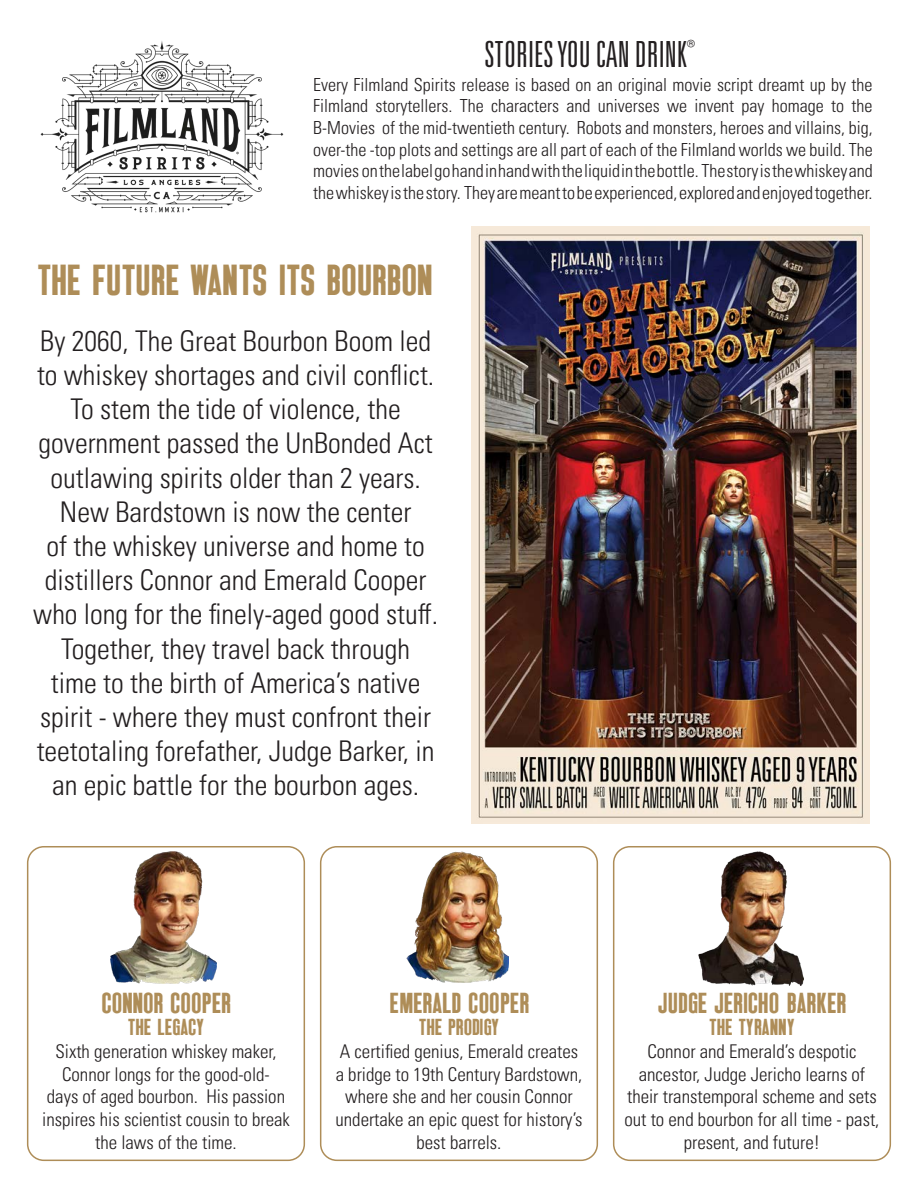
<style>
.page{position:relative;width:918px;height:1188px;background:#fff}
.page>*{position:absolute;margin:0;border:0;box-sizing:border-box;transform-origin:0 0}
.t1{font:40.5px "Ingomar JNL";letter-spacing:-.01em;color:#ae8d58}
.t2{font:36px "Univers LT Pro Light Ult Cond";color:#231f20}
.t3{font:300 condensed 28.5px/34.2px "Univers LT Pro";color:#231f20;text-align:center}
.t4{font:27px "Ingomar JNL";letter-spacing:-.01em;color:#ae8d58}
.t5{font:21.6px "Ingomar JNL";color:#ae8d58}
.t6{font:300 condensed 18.9px/22.6px "Univers LT Pro";color:#231f20;text-align:center}
.t7{font:300 condensed 18px/21.6px "Univers LT Pro";color:#231f20;text-align:justify}
</style>
<div class="page">
<img style="left:40px;top:41px;width:244px;height:172px">
<div style="left:27px;top:846px;width:278px;height:315px;border:2px solid #ae8d58;border-radius:16px"></div>
<div style="left:613px;top:846px;width:278px;height:315px;border:2px solid #ae8d58;border-radius:16px"></div>
<div style="left:320px;top:846px;width:278px;height:315px;border:2px solid #ae8d58;border-radius:16px"></div>
<img style="left:110px;top:851px;width:107px;height:132px">
<img style="left:406px;top:851px;width:102px;height:131px">
<img style="left:698px;top:852px;width:106px;height:133px">
<img style="left:471px;top:226px;width:398px;height:597px">
<p class="t2" style="left:485px;top:33px;width:212px">STORIES YOU CAN DRINK<sup>®</sup></p>
<p class="t7" style="left:313px;top:73px;width:561px">Every Filmland Spirits release is based on an original movie script dreamt up by the</p>
<p class="t7" style="left:313px;top:94px;width:561px">Filmland storytellers. The characters and universes we invent pay homage to the</p>
<p class="t7" style="left:313px;top:116px;width:561px">B-Movies of the mid-twentieth century. Robots and monsters, heroes and villains, big, over-the -top plots and settings are all part of each of the Filmland worlds we build. The movies on the label go hand in hand with the liquid in the bottle. The story is the whiskey and the whiskey is the story. They are meant to be experienced, explored and enjoyed together.</p>
<p class="t1" style="left:38px;top:256px;width:397px">THE FUTURE WANTS ITS BOURBON</p>
<p class="t3" style="left:37px;top:322px;width:399px">By 2060, The Great Bourbon Boom led to whiskey shortages and civil conflict.<br>To stem the tide of violence, the</p>
<p class="t3" style="left:33px;top:425px;width:406px">government passed the UnBonded Act outlawing spirits older than 2 years.<br>New Bardstown is now the center<br>of the whiskey universe and home to distillers Connor and Emerald Cooper who long for the finely-aged good stuff.<br>Together, they travel back through<br>time to the birth of America’s native spirit - where they must confront their teetotaling forefather, Judge Barker, in an epic battle for the bourbon ages.</p>
<p class="t4" style="left:101px;top:987px;width:131px">CONNOR COOPER</p>
<p class="t5" style="left:128px;top:1014px;width:77px">THE LEGACY</p>
<p class="t6" style="left:42px;top:1039px;width:249px">Sixth generation whiskey maker,<br>Connor longs for the good-old-<br>days of aged bourbon. His passion inspires his scientist cousin to break the laws of the time.</p>
<p class="t4" style="left:389px;top:987px;width:141px">EMERALD COOPER</p>
<p class="t5" style="left:419px;top:1014px;width:81px">THE PRODIGY</p>
<p class="t6" style="left:336px;top:1039px;width:249px">A certified genius, Emerald creates a bridge to 19th Century Bardstown, where she and her cousin Connor undertake an epic quest for history’s best barrels.</p>
<p class="t4" style="left:658px;top:987px;width:189px">JUDGE JERICHO BARKER</p>
<p class="t5" style="left:710px;top:1014px;width:86px">THE TYRANNY</p>
<p class="t6" style="left:625px;top:1039px;width:256px">Connor and Emerald’s despotic ancestor, Judge Jericho learns of their transtemporal scheme and sets out to end bourbon for all time - past, present, and future!</p>
</div>
